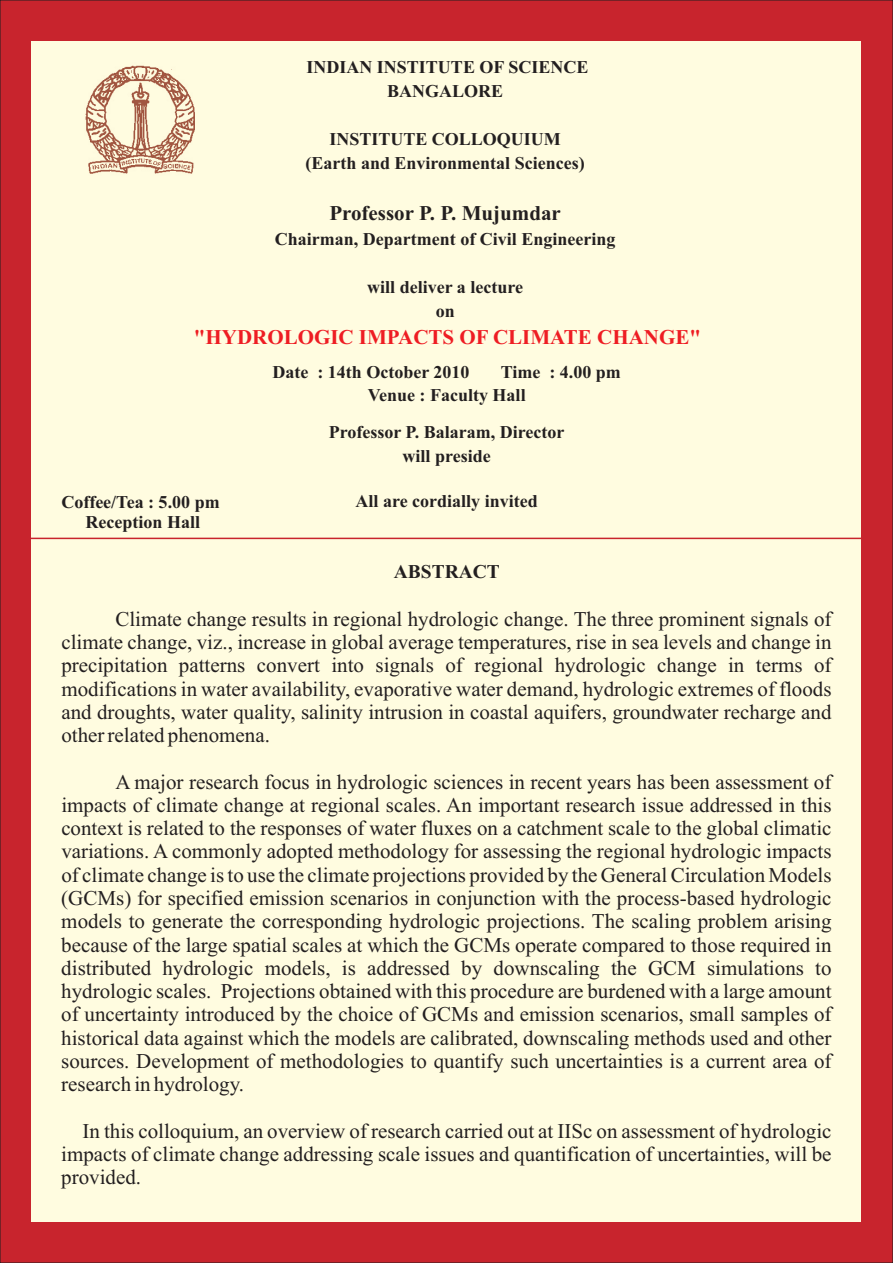
<style>
.page{position:relative;width:893px;height:1263px;background:#c8242d}
.page>*{position:absolute;margin:0;border:0;box-sizing:border-box;transform-origin:0 0}
.t1{font:21px/23.2px "Times New Roman";color:#231f20;text-align:justify}
.t2{font:700 21px "Times New Roman";color:#ee1d23}
.t3{font:700 21px "Times New Roman";color:#231f20}
.t4{font:700 19.5px "Times New Roman";color:#231f20}
.t5{font:700 18px/23.9px "Times New Roman";color:#231f20;text-align:center}
</style>
<div class="page">
<div style="left:32px;top:41px;width:829px;height:1180px;background:#fffce0"></div>
<hr style="left:22px;top:538px;width:840px;height:1px;background:#c8242d">
<img style="left:85px;top:65px;width:109px;height:109px">
<p class="t5" style="left:306px;top:57px;width:283px">INDIAN INSTITUTE OF SCIENCE<br>BANGALORE</p>
<p class="t5" style="left:306px;top:129px;width:281px">INSTITUTE COLLOQUIUM (Earth and Environmental Sciences)</p>
<p class="t3" style="left:329px;top:206px;width:233px">Professor P. P. Mujumdar</p>
<p class="t5" style="left:275px;top:229px;width:342px">Chairman, Department of Civil Engineering</p>
<p class="t5" style="left:367px;top:276px;width:157px">will deliver a lecture on</p>
<p class="t2" style="left:194px;top:329px;width:509px">"HYDROLOGIC IMPACTS OF CLIMATE CHANGE"</p>
<p class="t5" style="left:368px;top:361px;width:255px;text-align:left;text-indent:133px">Time : 4.00 pm<br>Venue : Faculty Hall</p>
<p class="t5" style="left:272px;top:361px;width:199px">Date : 14th October 2010</p>
<p class="t5" style="left:329px;top:422px;width:237px">Professor P. Balaram, Director will preside</p>
<p class="t5" style="left:61px;top:494px;width:160px;line-height:20px">Coffee/Tea : 5.00 pm<br>Reception Hall</p>
<p class="t5" style="left:356px;top:491px;width:184px">All are cordially invited</p>
<p class="t4" style="left:394px;top:564px;width:108px">ABSTRACT</p>
<p class="t1" style="left:61px;top:609px;width:772px;text-indent:54px">Climate change results in regional hydrologic change. The three prominent signals of climate change, viz., increase in global average temperatures, rise in sea levels and change in precipitation patterns convert into signals of regional hydrologic change in terms of modifications in water availability, evaporative water demand, hydrologic extremes of floods and droughts, water quality, salinity intrusion in coastal aquifers, groundwater recharge and other related phenomena.</p>
<p class="t1" style="left:61px;top:772px;width:772px;text-indent:54px">A major research focus in hydrologic sciences in recent years has been assessment of impacts of climate change at regional scales. An important research issue addressed in this context is related to the responses of water fluxes on a catchment scale to the global climatic variations. A commonly adopted methodology for assessing the regional hydrologic impacts of climate change is to use the climate projections provided by the General Circulation Models (GCMs) for specified emission scenarios in conjunction with the process-based hydrologic models to generate the corresponding hydrologic projections. The scaling problem arising because of the large spatial scales at which the GCMs operate compared to those required in distributed hydrologic models, is addressed by downscaling the GCM simulations to hydrologic scales. Projections obtained with this procedure are burdened with a large amount of uncertainty introduced by the choice of GCMs and emission scenarios, small samples of historical data against which the models are calibrated, downscaling methods used and other sources. Development of methodologies to quantify such uncertainties is a current area of research in hydrology.</p>
<p class="t1" style="left:61px;top:1121px;width:772px;text-indent:21px">In this colloquium, an overview of research carried out at IISc on assessment of hydrologic impacts of climate change addressing scale issues and quantification of uncertainties, will be provided.</p>
</div>
